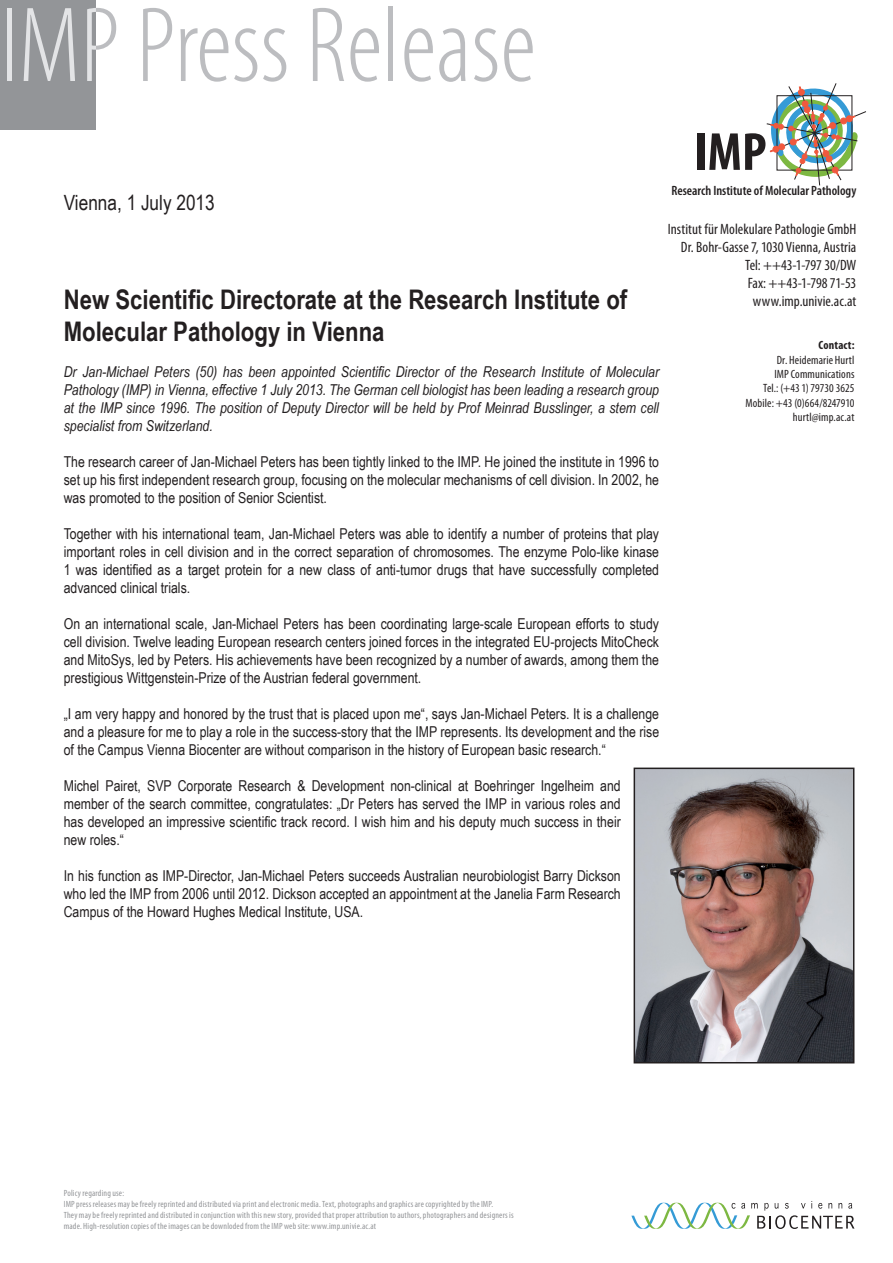
<style>
.page{position:relative;width:893px;height:1263px;background:#fff}
.page>*{position:absolute;margin:0;border:0;box-sizing:border-box;transform-origin:0 0}
.t1{font:300 condensed 108px "Myriad Pro";color:#bcbdc0}
.t2{font:700 condensed 54px "Myriad Pro";color:#231f20}
.t3{font:700 27px/32.4px "Arial Narrow";color:#231f20}
.t4{font:21px "Arial Narrow";color:#231f20}
.t5{font:15px/18px "Arial Narrow";color:#231f20;text-align:justify}
.t6{font:italic 15px/18px "Arial Narrow";color:#231f20;text-align:justify}
.t7{font:condensed 15px/18px "Myriad Pro";letter-spacing:.005em;color:#231f20;text-align:right}
.t8{font:600 condensed 13.5px "Myriad Pro";color:#231f20}
.t9{font:condensed 12px/14.4px "Myriad Pro";letter-spacing:.01em;color:#231f20;text-align:right}
.t10{font:700 condensed 12px "Myriad Pro";letter-spacing:.015em;color:#231f20}
.t11{font:condensed 9px/10.8px "Myriad Pro";letter-spacing:.02em;color:#939598}
</style>
<div class="page">
<svg style="left:767px;top:83px;width:99px;height:102px"></svg>
<div style="left:0;top:0;width:96px;height:130px;background:#939598"></div>
<svg style="left:631px;top:1201px;width:223px;height:28px"></svg>
<img style="left:637px;top:770px;width:214px;height:290px">
<div style="left:634px;top:767px;width:220px;height:296px;border:2px solid #231f20"></div>
<h1 class="t1" style="left:0;top:-12px;width:537px">IMP Press Release</h1>
<h3 class="t4" style="left:64px;top:187px;width:152px">Vienna, 1 July 2013</h3>
<h3 class="t3" style="left:64px;top:282px;width:565px">New Scientific Directorate at the Research Institute of<br>Molecular Pathology in Vienna</h3>
<p class="t6" style="left:64px;top:363px;width:597px">Dr Jan-Michael Peters (50) has been appointed Scientific Director of the Research Institute of Molecular Pathology (IMP) in Vienna, effective 1 July 2013. The German cell biologist has been leading a research group at the IMP since 1996. The position of Deputy Director will be held by Prof Meinrad Busslinger, a stem cell specialist from Switzerland.</p>
<p class="t5" style="left:64px;top:452px;width:597px">The research career of Jan-Michael Peters has been tightly linked to the IMP. He joined the institute in 1996 to set up his first independent research group, focusing on the molecular mechanisms of cell division. In 2002, he was promoted to the position of Senior Scientist.</p>
<p class="t5" style="left:64px;top:524px;width:597px">Together with his international team, Jan-Michael Peters was able to identify a number of proteins that play important roles in cell division and in the correct separation of chromosomes. The enzyme Polo-like kinase 1 was identified as a target protein for a new class of anti-tumor drugs that have successfully completed advanced clinical trials.</p>
<p class="t5" style="left:64px;top:614px;width:597px">On an international scale, Jan-Michael Peters has been coordinating large-scale European efforts to study cell division. Twelve leading European research centers joined forces in the integrated EU-projects MitoCheck and MitoSys, led by Peters. His achievements have been recognized by a number of awards, among them the prestigious Wittgenstein-Prize of the Austrian federal government.</p>
<p class="t5" style="left:64px;top:704px;width:597px">„I am very happy and honored by the trust that is placed upon me“, says Jan-Michael Peters. It is a challenge and a pleasure for me to play a role in the success-story that the IMP represents. Its development and the rise of the Campus Vienna Biocenter are without comparison in the history of European basic research.“</p>
<p class="t5" style="left:64px;top:776px;width:558px">Michel Pairet, SVP Corporate Research &amp; Development non-clinical at Boehringer Ingelheim and member of the search committee, congratulates: „Dr Peters has served the IMP in various roles and has developed an impressive scientific track record. I wish him and his deputy much success in their new roles.“</p>
<p class="t5" style="left:64px;top:866px;width:558px">In his function as IMP-Director, Jan-Michael Peters succeeds Australian neurobiologist Barry Dickson who led the IMP from 2006 until 2012. Dickson accepted an appointment at the Janelia Farm Research Campus of the Howard Hughes Medical Institute, USA.</p>
<h2 class="t2" style="left:694px;top:122px;width:74px">IMP</h2>
<p class="t8" style="left:671px;top:183px;width:186px">Research Institute of Molecular Pathology</p>
<p class="t7" style="left:668px;top:220px;width:190px">Institut für Molekulare Pathologie GmbH<br>Dr. Bohr-Gasse 7, 1030 Vienna, Austria<br>Tel: ++43-1-797 30/DW<br>Fax: ++43-1-798 71-53 www.imp.univie.ac.at</p>
<p class="t10" style="left:818px;top:339px;width:37px">Contact:</p>
<p class="t9" style="left:745px;top:353px;width:110px">Dr. Heidemarie Hurtl<br>IMP Communications<br>Tel.: (+43 1) 79730 3625<br>Mobile: +43 (0)664/8247910 hurtl@imp.ac.at</p>
<p class="t11" style="left:64px;top:1188px;width:451px">Policy regarding use:<br>IMP press releases may be freely reprinted and distributed via print and electronic media. Text, photographs and graphics are copyrighted by the IMP.<br>They may be freely reprinted and distributed in conjunction with this new story, provided that proper attribution to authors, photographers and designers is made. High-resolution copies of the images can be downloded from the IMP web site: www.imp.univie.ac.at</p>
</div>
